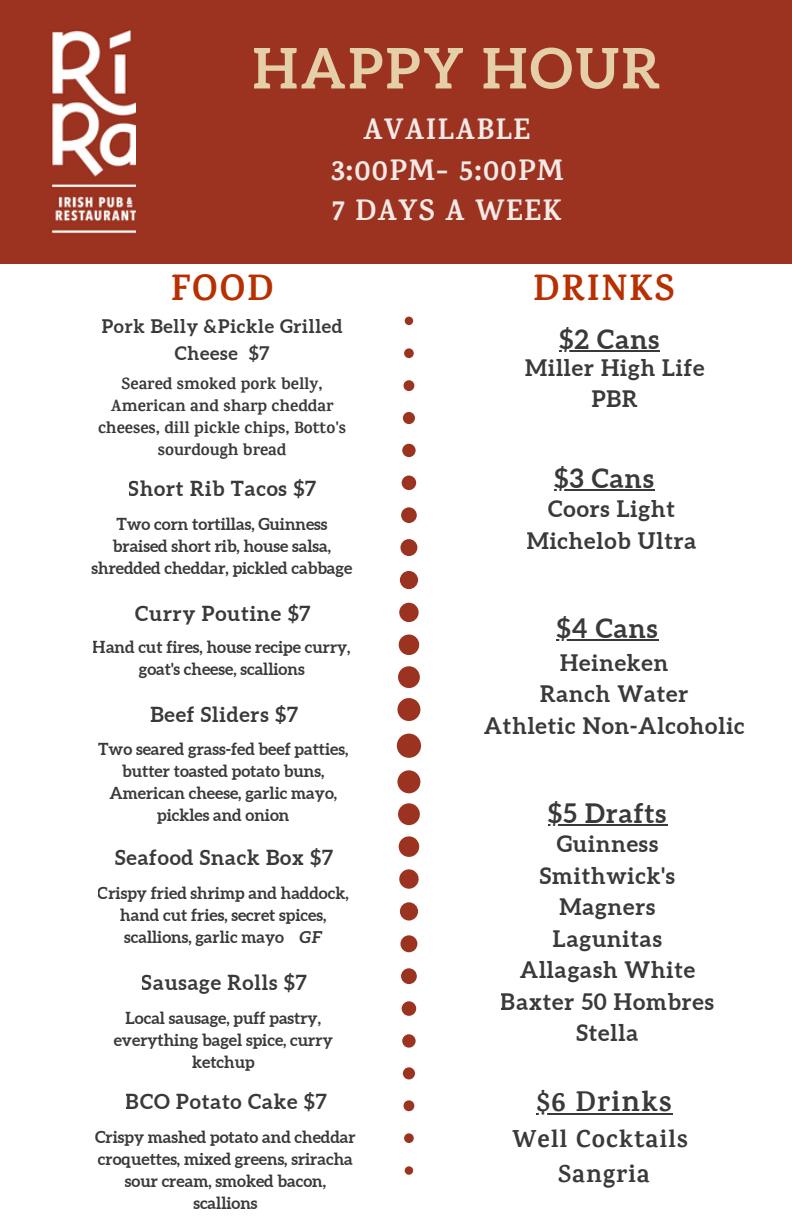
<style>
.page{position:relative;width:792px;height:1224px;background:#fff}
.page>*{position:absolute;margin:0;border:0;box-sizing:border-box;transform-origin:0 0}
.t1{font:700 56px "Aleo";letter-spacing:.05em;color:#e4cfa8}
.t2{font:700 37px "Karma";letter-spacing:.05em;color:#b82f00}
.t3{font:700 30px/40.4px "Karma";letter-spacing:.04em;color:#fff;text-align:center}
.t4{font:700 28.8px "Karma";letter-spacing:.04em;color:#222}
.t5{font:700 26.8px "Aleo";letter-spacing:.04em;color:#222}
.t6{font:700 24.8px/34.4px "Karma";letter-spacing:.04em;color:#222;text-align:center}
.t7{font:700 22.8px/31.6px "Aleo";letter-spacing:.04em;color:#222;text-align:center}
.t8{font:700 20.8px "Aleo";letter-spacing:.04em;color:#222}
.t9{font:700 18.8px/27px "Aleo";letter-spacing:.04em;color:#222;text-align:center}
.t10{font:700 16.6px/22px "Aleo";color:#222;text-align:center}
.t11{font:700 16.6px/22px "Karma";color:#222;text-align:center}
.s1{font-style:italic}
</style>
<div class="page">
<div style="left:0;top:0;width:792px;height:264px;background:#9b3320"></div>
<img style="left:52px;top:30px;width:84px;height:203px">
<svg style="left:397px;top:317px;width:24px;height:858px"></svg>
<hr style="left:548px;top:825px;width:119px;height:1px;background:#222">
<hr style="left:557px;top:639px;width:102px;height:2px;background:#222">
<hr style="left:536px;top:1113px;width:137px;height:1px;background:#222">
<hr style="left:559px;top:351px;width:101px;height:1px;background:#222">
<hr style="left:554px;top:489px;width:101px;height:2px;background:#222">
<p class="t1" style="left:253px;top:36px;width:409px">HAPPY HOUR</p>
<h3 class="t3" style="left:330px;top:109px;width:235px">AVAILABLE<br>3:00PM- 5:00PM<br>7 DAYS A WEEK</h3>
<p class="t2" style="left:171px;top:265px;width:104px">FOOD</p>
<p class="t2" style="left:533px;top:265px;width:143px">DRINKS</p>
<p class="t9" style="left:102px;top:313px;width:243px">Pork Belly &amp;Pickle Grilled<br>Cheese $7</p>
<p class="t11" style="left:98px;top:373px;width:250px">Seared smoked pork belly,<br>American and sharp cheddar cheeses, dill pickle chips, Botto's sourdough bread</p>
<p class="t8" style="left:129px;top:477px;width:189px">Short Rib Tacos $7</p>
<p class="t10" style="left:92px;top:513px;width:262px">Two corn tortillas, Guinness braised short rib, house salsa, shredded cheddar, pickled cabbage</p>
<p class="t8" style="left:135px;top:601px;width:177px">Curry Poutine $7</p>
<p class="t10" style="left:93px;top:636px;width:259px">Hand cut fires, house recipe curry, goat's cheese, scallions</p>
<p class="t8" style="left:150px;top:702px;width:149px">Beef Sliders $7</p>
<p class="t10" style="left:98px;top:738px;width:252px">Two seared grass-fed beef patties, butter toasted potato buns,<br>American cheese, garlic mayo, pickles and onion</p>
<p class="t8" style="left:115px;top:846px;width:220px">Seafood Snack Box $7</p>
<p class="t10" style="left:98px;top:882px;width:252px">Crispy fried shrimp and haddock, hand cut fries, secret spices, scallions, garlic mayo <span class="s1">GF</span></p>
<p class="t8" style="left:142px;top:971px;width:167px">Sausage Rolls $7</p>
<p class="t10" style="left:114px;top:1007px;width:221px">Local sausage, puff pastry, everything bagel spice, curry ketchup</p>
<p class="t8" style="left:126px;top:1090px;width:202px">BCO Potato Cake $7</p>
<p class="t10" style="left:95px;top:1126px;width:262px">Crispy mashed potato and cheddar croquettes, mixed greens, sriracha sour cream, smoked bacon, scallions</p>
<h3 class="t5" style="left:559px;top:324px;width:101px">$2 Cans</h3>
<h3 class="t7" style="left:525px;top:351px;width:181px">Miller High Life<br>PBR</h3>
<h3 class="t5" style="left:554px;top:462px;width:101px">$3 Cans</h3>
<h3 class="t7" style="left:527px;top:493px;width:171px">Coors Light<br>Michelob Ultra</h3>
<h3 class="t5" style="left:557px;top:613px;width:103px">$4 Cans</h3>
<h3 class="t7" style="left:484px;top:646px;width:263px">Heineken<br>Ranch Water<br>Athletic Non-Alcoholic</h3>
<h3 class="t5" style="left:548px;top:798px;width:120px">$5 Drafts</h3>
<h3 class="t7" style="left:501px;top:828px;width:215px">Guinness<br>Smithwick's<br>Magners<br>Lagunitas<br>Allagash White<br>Baxter 50 Hombres<br>Stella</h3>
<h3 class="t4" style="left:536px;top:1085px;width:137px">$6 Drinks</h3>
<h3 class="t6" style="left:512px;top:1122px;width:177px">Well Cocktails<br>Sangria</h3>
</div>
